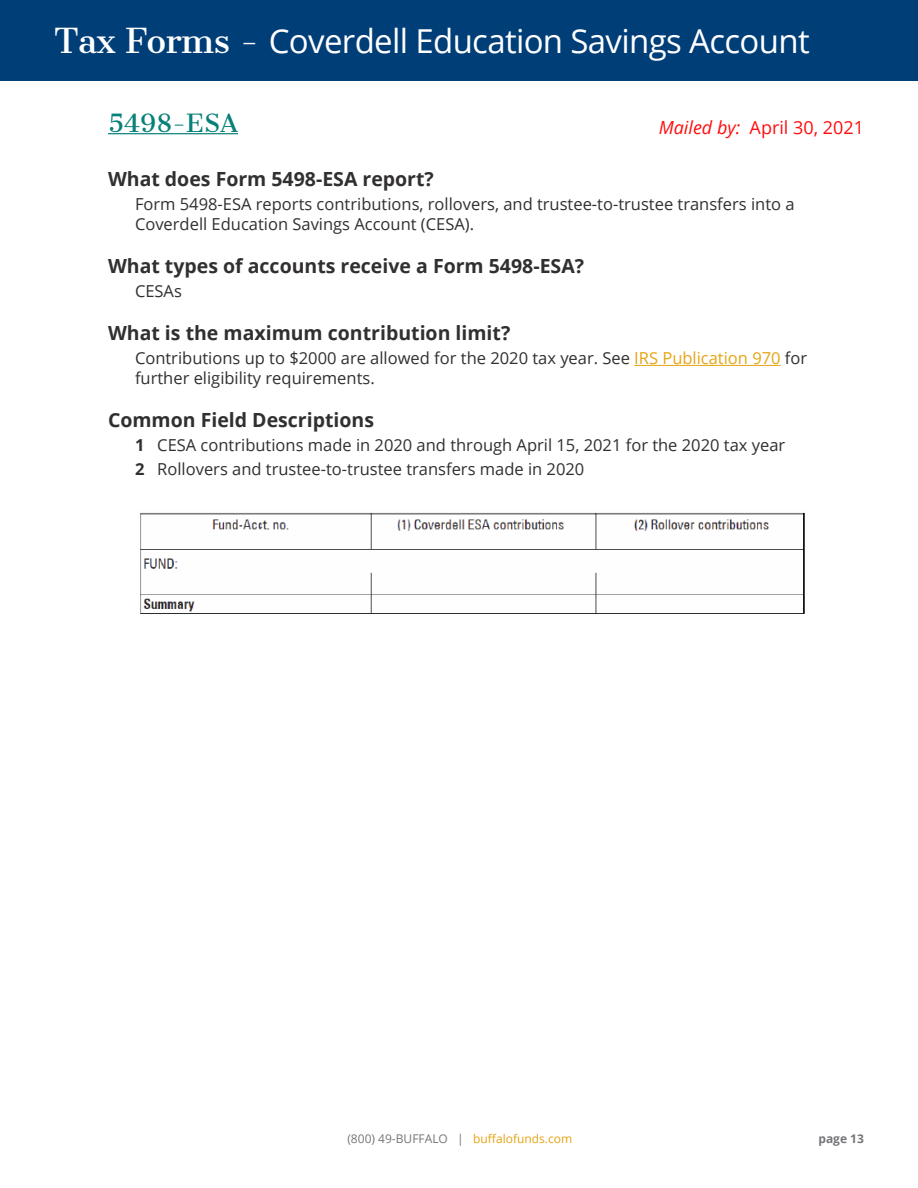
<style>
.page{position:relative;width:918px;height:1188px;background:#fff}
.page>*{position:absolute;margin:0;border:0;box-sizing:border-box;transform-origin:0 0}
.t1{font:33px "Open Sans";letter-spacing:-.02em;color:#fff}
.t2{font:24px "Cantata One";color:#08807a}
.t3{font:700 19.5px "Open Sans";color:#312f30}
.t4{font:18px "Open Sans";color:#ff0d0d}
.t5{font:16.5px/19.8px "Open Sans";color:#312f30}
.t6{font:12px "Open Sans";color:#757679}
.t7{font:700 12px "Open Sans";color:#757679}
.s1{font-family:"Cantata One"}
.s2{color:#e5a414}
.s3{font-weight:700}
.s4{font-style:italic}
</style>
<div class="page">
<hr style="left:108px;top:133px;width:130px;height:1px;background:#08807a">
<hr style="left:634px;top:365px;width:147px;height:1px;background:#e5a414">
<div style="left:0;top:0;width:918px;height:81px;background:#003e78"></div>
<img style="left:140px;top:512px;width:665px;height:102px">
<p class="t1" style="left:54px;top:19px;width:757px"><span class="s1">Tax Forms -</span> Coverdell Education Savings Account</p>
<p class="t2" style="left:108px;top:108px;width:132px">5498-ESA</p>
<p class="t3" style="left:108px;top:165px;width:327px">What does Form 5498-ESA report?</p>
<p class="t5" style="left:135px;top:194px;width:661px">Form 5498-ESA reports contributions, rollovers, and trustee-to-trustee transfers into a<br>Coverdell Education Savings Account (CESA).</p>
<p class="t3" style="left:108px;top:252px;width:478px">What types of accounts receive a Form 5498-ESA?</p>
<p class="t5" style="left:135px;top:281px;width:48px">CESAs</p>
<p class="t3" style="left:108px;top:319px;width:404px">What is the maximum contribution limit?</p>
<p class="t5" style="left:135px;top:348px;width:674px">Contributions up to $2000 are allowed for the 2020 tax year. See <span class="s2">IRS Publication 970</span> for further eligibility requirements.</p>
<p class="t3" style="left:108px;top:406px;width:268px">Common Field Descriptions</p>
<p class="t5" style="left:135px;top:435px;width:652px"><span class="s3">1</span> CESA contributions made in 2020 and through April 15, 2021 for the 2020 tax year</p>
<p class="t5" style="left:135px;top:459px;width:451px"><span class="s3">2</span> Rollovers and trustee-to-trustee transfers made in 2020</p>
<p class="t4" style="left:659px;top:115px;width:207px"><span class="s4">Mailed by:</span> April 30, 2021</p>
<p class="t6" style="left:347px;top:1131px;width:226px">(800) 49-BUFFALO | <span class="s2">buffalofunds.com</span></p>
<p class="t7" style="left:818px;top:1130px;width:47px">page 13</p>
</div>
